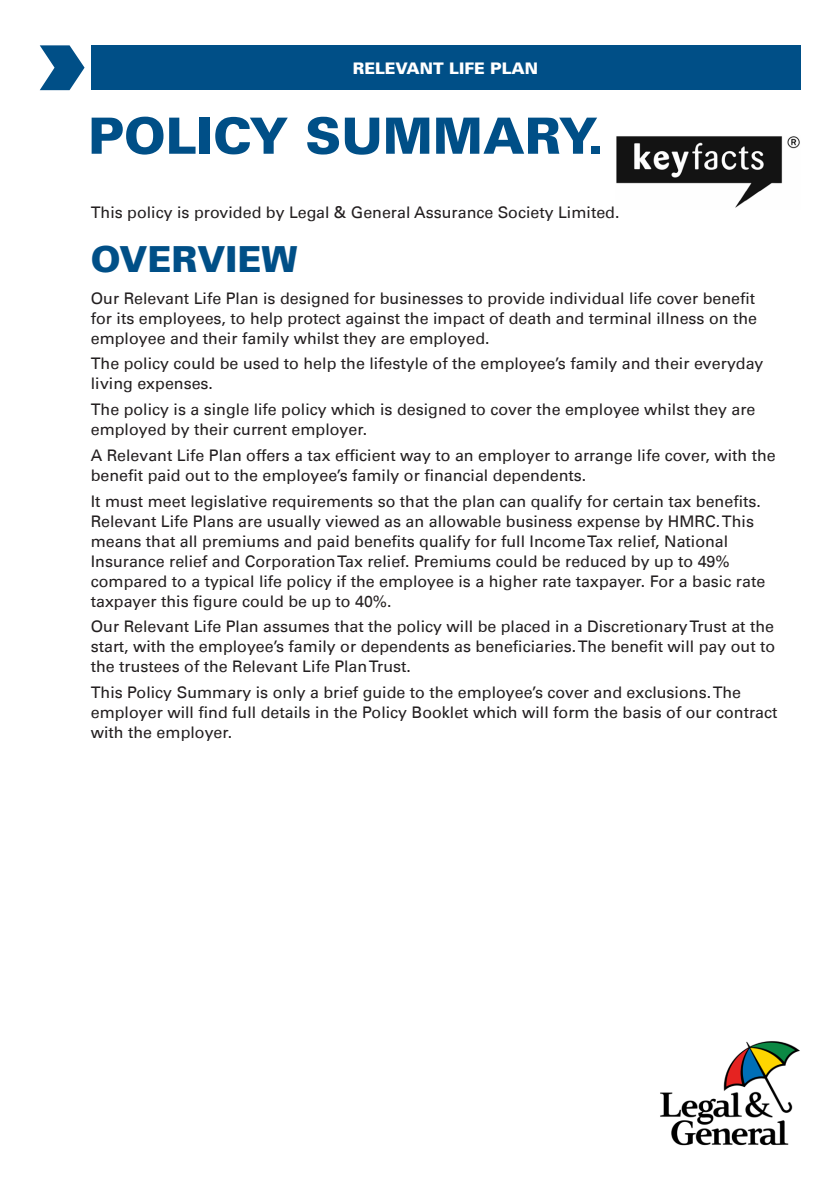
<style>
.page{position:relative;width:840px;height:1191px;background:#fff}
.page>*{position:absolute;margin:0;border:0;box-sizing:border-box;transform-origin:0 0}
.Header_1{font:900 50px "Univers LT";color:#004f87}
.t1{font:900 36px "Univers LT";color:#004f87}
.Body_text{font:16px/20px "Univers LT";color:#231f20}
.t2{font:900 16px "Univers LT";color:#fff}
</style>
<div class="page">
<div style="left:91px;top:45px;width:708px;height:45px;background:#004f87"></div>
<svg style="left:40px;top:45px;width:44px;height:45px"></svg>
<img style="left:616px;top:136px;width:183px;height:72px">
<img style="left:660px;top:1041px;width:140px;height:105px">
<p class="t2" style="left:353px;top:58px;width:187px">RELEVANT LIFE PLAN</p>
<p class="Header_1" style="left:88px;top:104px;width:517px">POLICY SUMMARY.</p>
<p class="Body_text" style="left:91px;top:203px;width:530px">This policy is provided by Legal &amp; General Assurance Society Limited.</p>
<p class="t1" style="left:91px;top:237px;width:208px">OVERVIEW</p>
<p class="Body_text" style="left:91px;top:288px;width:667px;text-align:justify">Our Relevant Life Plan is designed for businesses to provide individual life cover benefit for its employees, to help protect against the impact of death and terminal illness on the employee and their family whilst they are employed.</p>
<p class="Body_text" style="left:91px;top:354px;width:673px">The policy could be used to help the lifestyle of the employee’s family and their everyday living expenses.</p>
<p class="Body_text" style="left:91px;top:399px;width:666px">The policy is a single life policy which is designed to cover the employee whilst they are employed by their current employer.</p>
<p class="Body_text" style="left:91px;top:445px;width:686px">A Relevant Life Plan offers a tax efficient way to an employer to arrange life cover, with the benefit paid out to the employee’s family or financial dependents.</p>
<p class="Body_text" style="left:91px;top:491px;width:675px">It must meet legislative requirements so that the plan can qualify for certain tax benefits.<br>Relevant Life Plans are usually viewed as an allowable business expense by HMRC. This means that all premiums and paid benefits qualify for full Income Tax relief, National Insurance relief and Corporation Tax relief. Premiums could be reduced by up to 49% compared to a typical life policy if the employee is a higher rate taxpayer. For a basic rate taxpayer this figure could be up to 40%.</p>
<p class="Body_text" style="left:91px;top:616px;width:685px;text-align:justify">Our Relevant Life Plan assumes that the policy will be placed in a Discretionary Trust at the start, with the employee’s family or dependents as beneficiaries. The benefit will pay out to the trustees of the Relevant Life Plan Trust.</p>
<p class="Body_text" style="left:91px;top:682px;width:687px">This Policy Summary is only a brief guide to the employee’s cover and exclusions. The employer will find full details in the Policy Booklet which will form the basis of our contract with the employer.</p>
</div>
